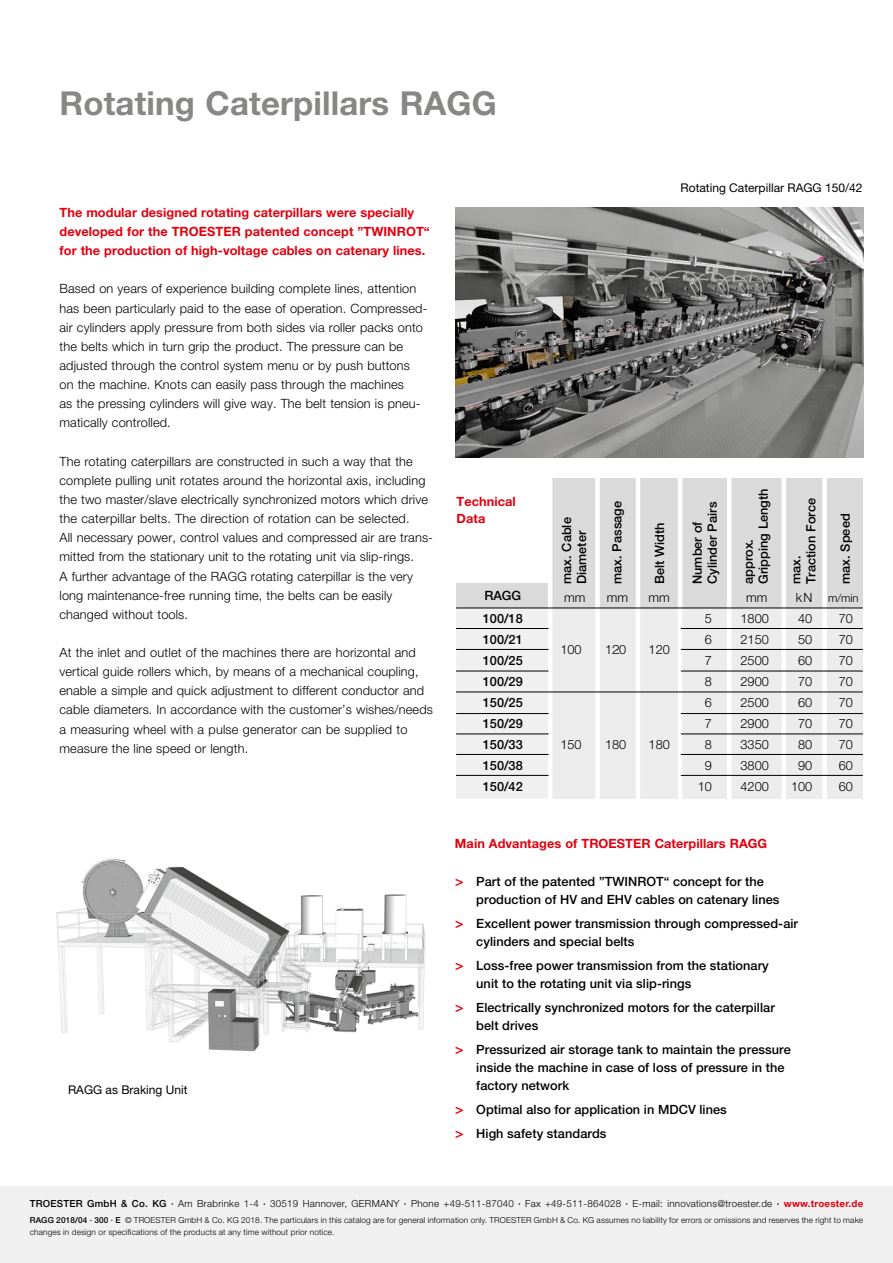
<style>
.page{position:relative;width:893px;height:1263px;background:#fff}
.page>*{position:absolute;margin:0;border:0;box-sizing:border-box;transform-origin:0 0}
.t1{font:700 33px "Helvetica Neue";letter-spacing:.005em;color:#878786}
.t2{font:300 12.75px/19.2px "Helvetica Neue";letter-spacing:.01em;color:#000}
.t3{font:500 12.75px/21px "Helvetica Neue";letter-spacing:.005em;color:#000}
.t4{font:700 12.75px/19.2px "Helvetica Neue";letter-spacing:.005em;color:#e3000f}
.t5{font:12px "Helvetica Neue";color:#000}
.t6{font:300 11.25px "Helvetica Neue";color:#000}
.t7{font:300 9.75px "Helvetica Neue";letter-spacing:.025em;color:#000}
.t8{font:300 8.25px/12px "Helvetica Neue";letter-spacing:.015em;color:#000}
.s1{font-size:12.75px}
.s2{font-size:14.25px;color:#e3000f}
.s3{font-weight:500}
.s4{font-weight:700;color:#e3000f}
</style>
<div class="page">
<img style="left:56px;top:858px;width:370px;height:194px">
<div style="left:0;top:1186px;width:893px;height:77px;background:#f0f0f0"></div>
<img style="left:455px;top:207px;width:408px;height:250px">
<div style="left:551px;top:478px;width:312px;height:320px;background:#ececed"></div>
<div style="left:551px;top:478px;width:312px;height:130px;background:#dadada"></div>
<div style="left:456px;top:583px;width:92px;height:215px;background:#f0f0f0"></div>
<div style="left:456px;top:583px;width:94px;height:25px;background:#dadada"></div>
<hr style="left:618px;top:589px;width:1px;height:95px;background:#fff">
<hr style="left:548px;top:478px;width:4px;height:321px;background:#fff">
<div style="left:595px;top:478px;width:5px;height:321px;background:#fff"></div>
<hr style="left:636px;top:478px;width:4px;height:321px;background:#fff">
<hr style="left:678px;top:478px;width:4px;height:321px;background:#fff">
<hr style="left:727px;top:478px;width:4px;height:321px;background:#fff">
<hr style="left:782px;top:478px;width:4px;height:321px;background:#fff">
<div style="left:822px;top:478px;width:5px;height:321px;background:#fff"></div>
<hr style="left:456px;top:608px;width:407px;height:1px;background:#000">
<hr style="left:456px;top:628px;width:93px;height:1px;background:#000">
<hr style="left:456px;top:649px;width:93px;height:1px;background:#000">
<hr style="left:456px;top:671px;width:93px;height:1px;background:#000">
<hr style="left:456px;top:692px;width:407px;height:1px;background:#000">
<hr style="left:456px;top:713px;width:93px;height:1px;background:#000">
<hr style="left:456px;top:733px;width:93px;height:1px;background:#000">
<hr style="left:456px;top:754px;width:93px;height:1px;background:#000">
<hr style="left:456px;top:775px;width:93px;height:1px;background:#000">
<hr style="left:681px;top:628px;width:182px;height:1px;background:#000">
<hr style="left:681px;top:649px;width:182px;height:1px;background:#000">
<hr style="left:681px;top:671px;width:182px;height:1px;background:#000">
<hr style="left:681px;top:713px;width:182px;height:1px;background:#000">
<hr style="left:681px;top:733px;width:182px;height:1px;background:#000">
<hr style="left:681px;top:754px;width:182px;height:1px;background:#000">
<hr style="left:681px;top:775px;width:182px;height:1px;background:#000">
<h1 class="t1" style="left:60px;top:83px;width:439px">Rotating Caterpillars RAGG</h1>
<p class="t4" style="left:60px;top:202px;width:372px">The modular designed rotating caterpillars were specially developed for the TROESTER patented concept ”TWINROT“ for the production of high-voltage cables on catenary lines.</p>
<p class="t2" style="left:60px;top:279px;width:369px">Based on years of experience building complete lines, attention has been particularly paid to the ease of operation. Compressed&shy;air cylinders apply pressure from both sides via roller packs onto the belts which in turn grip the product. The pressure can be adjusted through the control system menu or by push buttons<br>on the machine. Knots can easily pass through the machines<br>as the pressing cylinders will give way. The belt tension is pneu&shy;matically controlled.</p>
<p class="t2" style="left:60px;top:451px;width:375px">The rotating caterpillars are constructed in such a way that the complete pulling unit rotates around the horizontal axis, including the two master/slave electrically synchronized motors which drive the caterpillar belts. The direction of rotation can be selected.<br>All necessary power, control values and compressed air are trans&shy;mitted from the stationary unit to the rotating unit via slip-rings.<br>A further advantage of the RAGG rotating caterpillar is the very long maintenance-free running time, the belts can be easily changed without tools.</p>
<p class="t2" style="left:60px;top:643px;width:375px">At the inlet and outlet of the machines there are horizontal and vertical guide rollers which, by means of a mechanical coupling, enable a simple and quick adjustment to different conductor and cable diameters. In accordance with the customer’s wishes/needs a measuring wheel with a pulse generator can be supplied to measure the line speed or length.</p>
<p class="t4" style="left:457px;top:493px;width:61px;line-height:16.5px">Technical<br>Data</p>
<p class="t3" style="left:483px;top:584px;width:41px;line-height:22.5px">RAGG<br>100/18</p>
<p class="t3" style="left:483px;top:629px;width:41px;text-align:justify">100/21<br>100/25<br>100/29<br>150/25<br>150/29<br>150/33<br>150/38<br>150/42</p>
<p class="t5" style="left:681px;top:181px;width:183px">Rotating Caterpillar RAGG 150/42</p>
<p class="t3" style="left:559px;top:584px;width:68px;line-height:15px;rotate:-90deg">max. Cable<br>Diameter</p>
<p class="t3" style="left:606px;top:584px;width:85px;rotate:-90deg">max. Passage</p>
<p class="t3" style="left:649px;top:584px;width:63px;rotate:-90deg">Belt Width</p>
<p class="t3" style="left:690px;top:584px;width:84px;line-height:15px;rotate:-90deg">Number of<br>Cylinder Pairs</p>
<p class="t3" style="left:741px;top:584px;width:97px;line-height:15px;rotate:-90deg">approx.<br>Gripping Length</p>
<p class="t3" style="left:788px;top:584px;width:88px;line-height:15px;rotate:-90deg">max.<br>Traction Force</p>
<p class="t3" style="left:834px;top:584px;width:72px;rotate:-90deg">max. Speed</p>
<p class="t2" style="left:564px;top:587px;width:23px">mm</p>
<p class="t2" style="left:607px;top:587px;width:23px">mm</p>
<p class="t2" style="left:649px;top:587px;width:23px">mm</p>
<p class="t2" style="left:746px;top:587px;width:23px">mm</p>
<p class="t6" style="left:796px;top:591px;width:64px"><span class="s1">kN</span> m/min</p>
<p class="t2" style="left:705px;top:608px;width:9px">5</p>
<p class="t2" style="left:740px;top:608px;width:30px">1800</p>
<p class="t2" style="left:798px;top:608px;width:16px">40</p>
<p class="t2" style="left:839px;top:608px;width:16px">70</p>
<p class="t2" style="left:705px;top:629px;width:9px">6</p>
<p class="t2" style="left:740px;top:629px;width:30px">2150</p>
<p class="t2" style="left:798px;top:629px;width:16px">50</p>
<p class="t2" style="left:839px;top:629px;width:16px">70</p>
<p class="t2" style="left:560px;top:640px;width:23px">100</p>
<p class="t2" style="left:605px;top:640px;width:23px">120</p>
<p class="t2" style="left:649px;top:640px;width:23px">120</p>
<p class="t2" style="left:705px;top:650px;width:9px">7</p>
<p class="t2" style="left:740px;top:650px;width:30px">2500</p>
<p class="t2" style="left:798px;top:650px;width:16px">60</p>
<p class="t2" style="left:839px;top:650px;width:16px">70</p>
<p class="t2" style="left:705px;top:671px;width:9px">8</p>
<p class="t2" style="left:740px;top:671px;width:30px">2900</p>
<p class="t2" style="left:798px;top:671px;width:16px">70</p>
<p class="t2" style="left:839px;top:671px;width:16px">70</p>
<p class="t2" style="left:705px;top:692px;width:9px">6</p>
<p class="t2" style="left:740px;top:692px;width:30px">2500</p>
<p class="t2" style="left:798px;top:692px;width:16px">60</p>
<p class="t2" style="left:839px;top:692px;width:16px">70</p>
<p class="t2" style="left:705px;top:713px;width:9px">7</p>
<p class="t2" style="left:740px;top:713px;width:30px">2900</p>
<p class="t2" style="left:798px;top:713px;width:16px">70</p>
<p class="t2" style="left:839px;top:713px;width:16px">70</p>
<p class="t2" style="left:560px;top:734px;width:23px">150</p>
<p class="t2" style="left:605px;top:734px;width:23px">180</p>
<p class="t2" style="left:649px;top:734px;width:23px">180</p>
<p class="t2" style="left:705px;top:734px;width:9px">8</p>
<p class="t2" style="left:740px;top:734px;width:30px">3350</p>
<p class="t2" style="left:798px;top:734px;width:16px">80</p>
<p class="t2" style="left:839px;top:734px;width:16px">70</p>
<p class="t2" style="left:705px;top:755px;width:9px">9</p>
<p class="t2" style="left:740px;top:755px;width:30px">3800</p>
<p class="t2" style="left:798px;top:755px;width:16px">90</p>
<p class="t2" style="left:839px;top:755px;width:16px">60</p>
<p class="t2" style="left:698px;top:776px;width:16px">10</p>
<p class="t2" style="left:740px;top:776px;width:30px">4200</p>
<p class="t2" style="left:791px;top:776px;width:23px">100</p>
<p class="t2" style="left:839px;top:776px;width:16px">60</p>
<p class="t5" style="left:68px;top:1083px;width:121px">RAGG as Braking Unit</p>
<p class="t4" style="left:455px;top:834px;width:314px">Main Advantages of TROESTER Caterpillars RAGG</p>
<p class="t3" style="left:476px;top:872px;width:305px;line-height:18px;text-indent:-21px"><span class="s2">&gt;</span> Part of the patented ”TWINROT“ concept for the production of HV and EHV cables on catenary lines</p>
<p class="t3" style="left:476px;top:914px;width:323px;line-height:18px;text-indent:-21px"><span class="s2">&gt;</span> Excellent power transmission through compressed-air cylinders and special belts</p>
<p class="t3" style="left:476px;top:956px;width:294px;line-height:18px;text-indent:-21px"><span class="s2">&gt;</span> Loss-free power transmission from the stationary unit to the rotating unit via slip-rings</p>
<p class="t3" style="left:476px;top:998px;width:300px;line-height:18px;text-indent:-21px"><span class="s2">&gt;</span> Electrically synchronized motors for the caterpillar belt drives</p>
<p class="t3" style="left:476px;top:1040px;width:316px;line-height:18px;text-indent:-21px"><span class="s2">&gt;</span> Pressurized air storage tank to maintain the pressure inside the machine in case of loss of pressure in the factory network</p>
<p class="t3" style="left:455px;top:1097px;width:273px;line-height:24px"><span class="s2">&gt;</span> Optimal also for application in MDCV lines <span class="s2">&gt;</span> High safety standards</p>
<p class="t7" style="left:30px;top:1197px;width:835px"><span class="s3">TROESTER GmbH &amp; Co. KG ·</span> Am Brabrinke 1-4 <span class="s3">·</span> 30519 Hannover, GERMANY <span class="s3">·</span> Phone +49-511-87040 <span class="s3">·</span> Fax +49-511-864028 <span class="s3">·</span> E-mail: innovations@troester.de <span class="s3">·</span> <span class="s4">www.troester.de</span></p>
<p class="t8" style="left:30px;top:1213px;width:835px"><span class="s3">RAGG 2018/04 · 300 · E</span> © TROESTER GmbH &amp; Co. KG 2018. The particulars in this catalog are for general information only. TROESTER GmbH &amp; Co. KG assumes no liability for errors or omissions and reserves the right to make changes in design or specifications of the products at any time without prior notice.</p>
</div>
